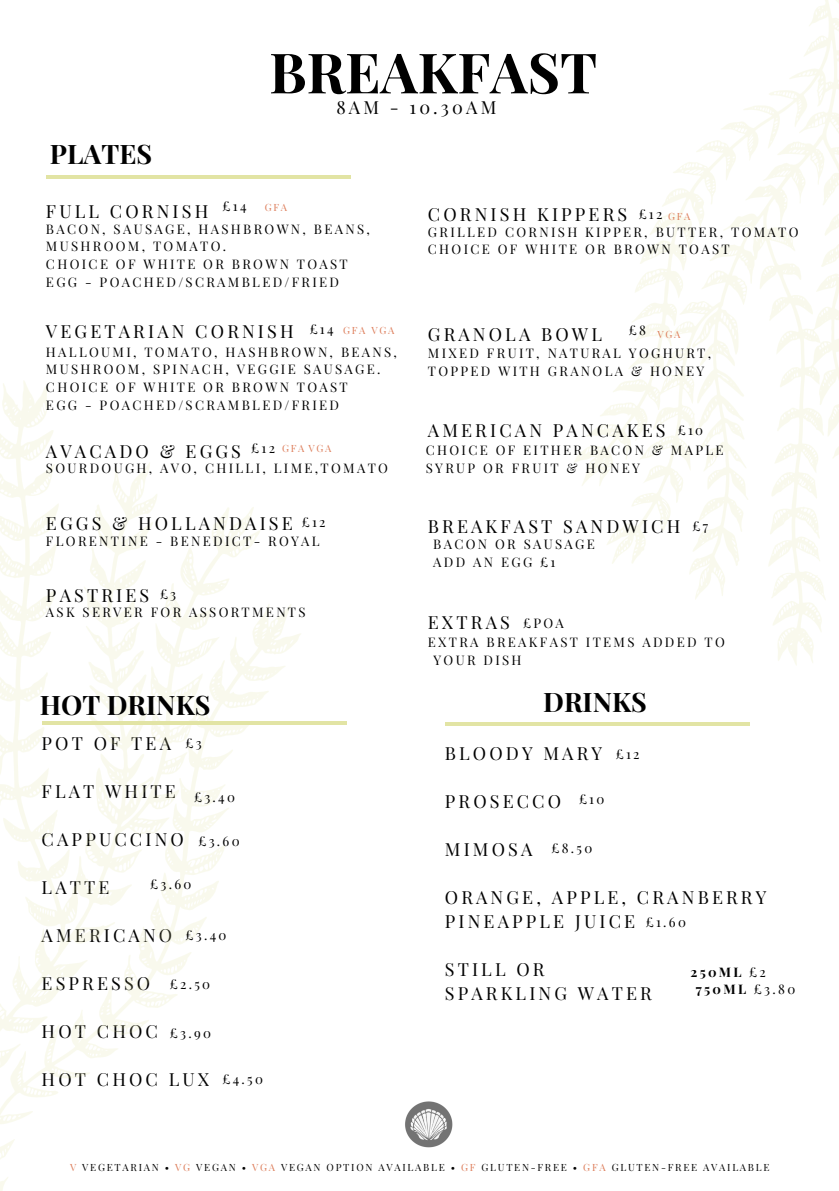
<style>
.page{position:relative;width:839px;height:1191px;background:#fff}
.page>*{position:absolute;margin:0;border:0;box-sizing:border-box;transform-origin:0 0}
.t1{font:700 55.6px "Playfair Display";color:#000}
.t2{font:700 26.8px "Playfair Display";color:#000}
.t3{font:18px/24px "Playfair Display";letter-spacing:.175em;color:#000}
.t4{font:13.2px/17.6px "Playfair Display";letter-spacing:.175em;color:#000}
.t5{font:700 13.2px/17.6px "Playfair Display";letter-spacing:.175em;color:#000}
.t6{font:10px "Playfair Display";letter-spacing:.175em;color:#000}
.t7{font:10px "Playfair Display";letter-spacing:.175em;color:#dd7d5a}
.s1{font-weight:400}
.s2{color:#dd7d5a}
</style>
<div class="page">
<img style="left:405px;top:1101px;width:48px;height:47px">
<hr style="left:46px;top:176px;width:305px;height:3px;background:#e2e4a4">
<hr style="left:445px;top:723px;width:304px;height:3px;background:#e2e4a4">
<svg style="left:0;top:381px;width:301px;height:810px"></svg>
<hr style="left:42px;top:721px;width:304px;height:4px;background:#e2e4a4">
<svg style="left:574px;top:0;width:264px;height:665px"></svg>
<h3 class="t1" style="left:269px;top:33px;width:329px">BREAKFAST</h3>
<h3 class="t2" style="left:50px;top:135px;width:104px">PLATES</h3>
<h3 class="t3" style="left:46px;top:198px;width:164px">FULL CORNISH</h3>
<p class="t4" style="left:222px;top:196px;width:25px">£14</p>
<h4 class="t7" style="left:265px;top:200px;width:24px">GFA</h4>
<h3 class="t3" style="left:336px;top:95px;width:161px">8AM - 10.30AM</h3>
<h4 class="t3" style="left:428px;top:201px;width:201px">CORNISH KIPPERS</h4>
<h3 class="t4" style="left:638px;top:205px;width:25px">£12</h3>
<h4 class="t7" style="left:668px;top:209px;width:24px">GFA</h4>
<h4 class="t4" style="left:46px;top:220px;width:325px">BACON, SAUSAGE, HASHBROWN, BEANS,<br>MUSHROOM, TOMATO.<br>CHOICE OF WHITE OR BROWN TOAST<br>EGG - POACHED/SCRAMBLED/FRIED</h4>
<h3 class="t3" style="left:46px;top:318px;width:249px">VEGETARIAN CORNISH</h3>
<h4 class="t4" style="left:310px;top:320px;width:25px">£14</h4>
<h4 class="t7" style="left:343px;top:323px;width:24px">GFA</h4>
<h4 class="t7" style="left:371px;top:323px;width:25px">VGA</h4>
<h4 class="t4" style="left:46px;top:343px;width:352px">HALLOUMI, TOMATO, HASHBROWN, BEANS, MUSHROOM, SPINACH, VEGGIE SAUSAGE.<br>CHOICE OF WHITE OR BROWN TOAST<br>EGG - POACHED/SCRAMBLED/FRIED</h4>
<h3 class="t3" style="left:46px;top:438px;width:196px">AVACADO &amp; EGGS</h3>
<h3 class="t4" style="left:251px;top:439px;width:25px">£12</h3>
<h4 class="t7" style="left:282px;top:441px;width:51px">GFA VGA</h4>
<h3 class="t4" style="left:46px;top:458px;width:343px">SOURDOUGH, AVO, CHILLI, LIME,TOMATO</h3>
<h4 class="t3" style="left:46px;top:510px;width:248px">EGGS &amp; HOLLANDAISE</h4>
<h3 class="t4" style="left:302px;top:512px;width:25px">£12</h3>
<h3 class="t4" style="left:46px;top:532px;width:275px">FLORENTINE - BENEDICT- ROYAL</h3>
<p class="t3" style="left:46px;top:582px;width:105px">PASTRIES</p>
<h4 class="t4" style="left:160px;top:585px;width:18px">£3</h4>
<h3 class="t4" style="left:46px;top:603px;width:261px">ASK SERVER FOR ASSORTMENTS</h3>
<h4 class="t2" style="left:40px;top:686px;width:172px">HOT DRINKS</h4>
<p class="t3" style="left:42px;top:731px;width:131px">POT OF TEA</p>
<h1 class="t3" style="left:42px;top:779px;width:136px">FLAT WHITE</h1>
<h3 class="t3" style="left:42px;top:827px;width:144px">CAPPUCCINO</h3>
<h2 class="t3" style="left:42px;top:875px;width:69px">LATTE</h2>
<h4 class="t3" style="left:42px;top:923px;width:132px">AMERICANO</h4>
<p class="t3" style="left:42px;top:971px;width:110px">ESPRESSO</p>
<h3 class="t3" style="left:42px;top:1019px;width:118px">HOT CHOC</h3>
<h3 class="t3" style="left:42px;top:1067px;width:169px">HOT CHOC LUX</h3>
<h3 class="t4" style="left:222px;top:1070px;width:42px">£4.50</h3>
<h3 class="t4" style="left:186px;top:734px;width:18px">£3</h3>
<p class="t4" style="left:194px;top:787px;width:42px">£3.40</p>
<p class="t4" style="left:198px;top:832px;width:43px">£3.60</p>
<h4 class="t4" style="left:150px;top:875px;width:43px">£3.60</h4>
<h4 class="t4" style="left:186px;top:926px;width:42px">£3.40</h4>
<h4 class="t4" style="left:170px;top:975px;width:42px">£2.50</h4>
<h3 class="t4" style="left:170px;top:1024px;width:43px">£3.90</h3>
<h3 class="t4" style="left:428px;top:223px;width:372px">GRILLED CORNISH KIPPER, BUTTER, TOMATO<br>CHOICE OF WHITE OR BROWN TOAST</h3>
<h4 class="t3" style="left:428px;top:321px;width:176px">GRANOLA BOWL</h4>
<p class="t4" style="left:629px;top:321px;width:19px">£8</p>
<h4 class="t7" style="left:657px;top:328px;width:25px">VGA</h4>
<p class="t4" style="left:428px;top:344px;width:285px">MIXED FRUIT, NATURAL YOGHURT,<br>TOPPED WITH GRANOLA &amp; HONEY</p>
<h4 class="t3" style="left:428px;top:417px;width:239px">AMERICAN PANCAKES</h4>
<h3 class="t4" style="left:677px;top:420px;width:27px">£10</h3>
<p class="t4" style="left:426px;top:441px;width:299px">CHOICE OF EITHER BACON &amp; MAPLE<br>SYRUP OR FRUIT &amp; HONEY</p>
<h4 class="t3" style="left:428px;top:513px;width:254px">BREAKFAST SANDWICH</h4>
<h4 class="t4" style="left:433px;top:535px;width:163px">BACON OR SAUSAGE<br>ADD AN EGG £1</h4>
<h4 class="t4" style="left:692px;top:517px;width:17px">£7</h4>
<h4 class="t3" style="left:428px;top:609px;width:83px">EXTRAS</h4>
<h4 class="t4" style="left:523px;top:614px;width:42px">£POA</h4>
<h3 class="t4" style="left:433px;top:633px;width:293px;text-indent:-6px">EXTRA BREAKFAST ITEMS ADDED TO<br>YOUR DISH</h3>
<h4 class="t2" style="left:543px;top:683px;width:105px">DRINKS</h4>
<h3 class="t3" style="left:445px;top:740px;width:159px">BLOODY MARY</h3>
<h4 class="t3" style="left:445px;top:788px;width:118px">PROSECCO</h4>
<h4 class="t3" style="left:445px;top:836px;width:89px">MIMOSA</h4>
<h4 class="t3" style="left:445px;top:884px;width:323px">ORANGE, APPLE, CRANBERRY<br>PINEAPPLE JUICE</h4>
<h4 class="t3" style="left:445px;top:956px;width:208px">STILL OR<br>SPARKLING WATER</h4>
<h2 class="t4" style="left:615px;top:745px;width:25px">£12</h2>
<h4 class="t4" style="left:579px;top:790px;width:27px">£10</h4>
<h4 class="t4" style="left:551px;top:839px;width:42px">£8.50</h4>
<h2 class="t4" style="left:645px;top:913px;width:42px">£1.60</h2>
<h3 class="t5" style="left:696px;top:962px;width:101px;text-indent:-5px">250ML <span class="s1">£2<br></span>750ML <span class="s1">£3.80</span></h3>
<h3 class="t6" style="left:70px;top:1161px;width:701px"><span class="s2">V</span> VEGETARIAN • <span class="s2">VG</span> VEGAN • <span class="s2">VGA</span> VEGAN OPTION AVAILABLE • <span class="s2">GF</span> GLUTEN-FREE • <span class="s2">GFA</span> GLUTEN-FREE AVAILABLE</h3>
</div>
